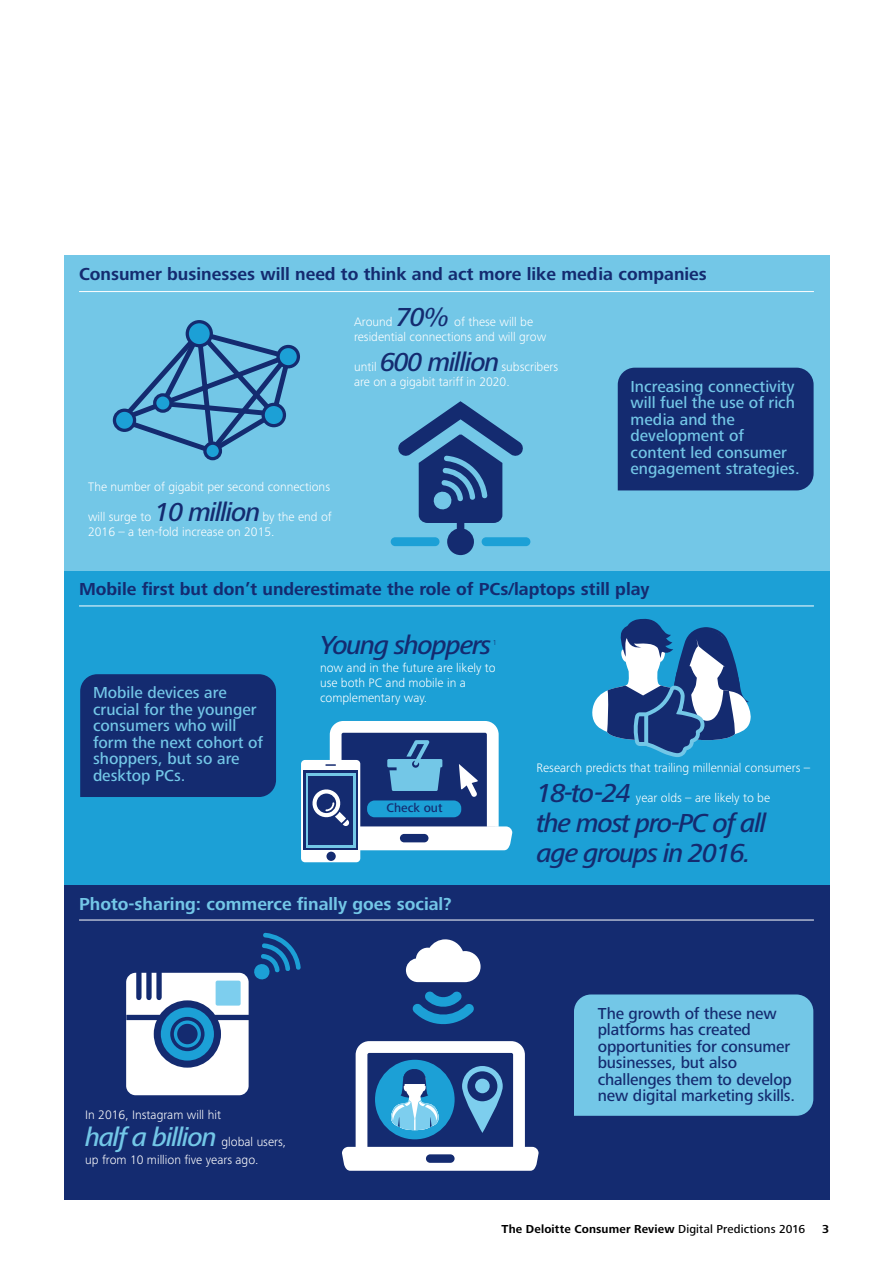
<style>
.page{position:relative;width:893px;height:1263px;background:#fff}
.page>*{position:absolute;margin:0;border:0;box-sizing:border-box;transform-origin:0 0}
.t1{font:italic 500 27px/30px "Frutiger Next Pro";letter-spacing:-.05em;color:#142b70}
.t2{font:italic 500 27px "Frutiger Next Pro";letter-spacing:-.05em;color:#73c7e7}
.t3{font:700 18px "Frutiger Next Pro";color:#142b70}
.t4{font:700 18px "Frutiger Next Pro";color:#73c7e7}
.t5{font:500 16.5px/16.5px "Frutiger Next Pro";color:#73c7e7}
.t6{font:500 16.5px/16.5px "Frutiger Next Pro";letter-spacing:-.01em;color:#142b70}
.t7{font:300 12.75px/15px "Frutiger Next Pro";color:#fff}
.t8{font:500 12.75px "Frutiger Next Pro";color:#142b70}
.t9{font:700 12px "Frutiger Next Pro";letter-spacing:.01em;color:#000}
.t10{font:300 7.5px "Frutiger Next Pro";color:#142b70}
.s1{font-weight:500;font-style:italic;font-size:27px;color:#142b70}
.s2{font-weight:300;font-style:normal;font-size:12.75px;color:#fff}
.s3{font-weight:500}
</style>
<div class="page">
<div style="left:64px;top:570px;width:765px;height:315px;background:#1ca0d6"></div>
<div style="left:64px;top:885px;width:765px;height:314px;background:#142b70"></div>
<div style="left:64px;top:255px;width:765px;height:316px;background:#73c7e7"></div>
<hr style="left:79px;top:291px;width:735px;height:1px;background:#fff">
<hr style="left:79px;top:605px;width:735px;height:1px;background:#fff">
<hr style="left:79px;top:920px;width:735px;height:1px;background:#fff">
<svg style="left:254px;top:933px;width:47px;height:47px"></svg>
<svg style="left:115px;top:329px;width:183px;height:128px"></svg>
<div style="left:114px;top:410px;width:21px;height:20px;background:#1ca0d6;border-radius:50%"></div>
<div style="left:113px;top:409px;width:23px;height:23px;border:3px solid #142b70;border-radius:50%"></div>
<div style="left:187px;top:322px;width:24px;height:24px;background:#1ca0d6;border-radius:50%"></div>
<div style="left:186px;top:320px;width:27px;height:27px;border:3px solid #142b70;border-radius:50%"></div>
<div style="left:278px;top:346px;width:20px;height:21px;background:#1ca0d6;border-radius:50%"></div>
<div style="left:276px;top:345px;width:24px;height:23px;border:3px solid #142b70;border-radius:50%"></div>
<div style="left:263px;top:404px;width:21px;height:22px;background:#1ca0d6;border-radius:50%"></div>
<div style="left:262px;top:403px;width:24px;height:24px;border:3px solid #142b70;border-radius:50%"></div>
<svg style="left:205px;top:443px;width:15px;height:16px"></svg>
<div style="left:203px;top:441px;width:19px;height:19px;border:3px solid #142b70;border-radius:50%"></div>
<svg style="left:155px;top:395px;width:16px;height:16px"></svg>
<div style="left:153px;top:393px;width:20px;height:20px;border:3px solid #142b70;border-radius:50%"></div>
<div style="left:482px;top:537px;width:48px;height:9px;background:#1ca0d6;border-radius:4px"></div>
<div style="left:391px;top:537px;width:48px;height:9px;background:#1ca0d6;border-radius:4px"></div>
<svg style="left:397px;top:401px;width:127px;height:154px"></svg>
<div style="left:301px;top:760px;width:59px;height:102px;background:#fff;border-radius:4px"></div>
<div style="left:326px;top:852px;width:10px;height:9px;background:#142b70;border-radius:50%"></div>
<div style="left:303px;top:770px;width:55px;height:80px;background:#142b70"></div>
<div style="left:306px;top:773px;width:49px;height:74px;background:#73c7e7"></div>
<div style="left:308px;top:776px;width:45px;height:69px;background:#142b70"></div>
<svg style="left:311px;top:721px;width:201px;height:129px"></svg>
<div style="left:126px;top:973px;width:123px;height:122px;background:#fff;border-radius:9px"></div>
<div style="left:216px;top:980px;width:25px;height:25px;background:#7dceee;border-radius:2px"></div>
<div style="left:126px;top:1015px;width:124px;height:5px;background:#142b70"></div>
<svg style="left:157px;top:1004px;width:60px;height:60px;background:#1a87c0"></svg>
<div style="left:154px;top:1000px;width:67px;height:68px;border:7px solid #142b70;border-radius:50%"></div>
<div style="left:177px;top:1024px;width:21px;height:20px;background:#142b70;border-radius:50%"></div>
<div style="left:170px;top:1017px;width:35px;height:34px;border:4px solid #142b70;border-radius:50%"></div>
<div style="left:136px;top:973px;width:6px;height:24px;background:#142b70"></div>
<div style="left:146px;top:973px;width:6px;height:24px;background:#142b70"></div>
<div style="left:156px;top:973px;width:6px;height:24px;background:#142b70"></div>
<svg style="left:342px;top:1041px;width:197px;height:130px"></svg>
<div style="left:618px;top:368px;width:196px;height:122px;background:#142b70"></div>
<div style="left:80px;top:674px;width:196px;height:123px;background:#142b70"></div>
<div style="left:574px;top:994px;width:239px;height:122px;background:#73c7e7"></div>
<svg style="left:412px;top:991px;width:62px;height:34px"></svg>
<svg style="left:406px;top:939px;width:75px;height:43px"></svg>
<svg style="left:592px;top:618px;width:159px;height:139px"></svg>
<h2 class="t3" style="left:79px;top:264px;width:629px">Consumer businesses will need to think and act more like media companies</h2>
<p class="t7" style="left:354px;top:314px;width:194px">Around <span class="s1">70%</span> of these will be residential connections and will grow</p>
<p class="t7" style="left:354px;top:359px;width:206px">until <span class="s1">600 million</span> subscribers are on a gigabit tariff in 2020.</p>
<p class="t7" style="left:88px;top:479px;width:244px">The number of gigabit per second connections</p>
<p class="t7" style="left:88px;top:509px;width:245px">will surge to <span class="s1">10 million</span> by the end of<br>2016 – a ten-fold increase on 2015.</p>
<p class="t5" style="left:630px;top:378px;width:171px">Increasing connectivity will fuel the use of rich media and the development of content led consumer engagement strategies.</p>
<h2 class="t3" style="left:79px;top:578px;width:572px">Mobile first but don’t underestimate the role of PCs/laptops still play</h2>
<p class="t5" style="left:93px;top:685px;width:172px">Mobile devices are crucial for the younger consumers who will form the next cohort of shoppers, but so are desktop PCs.</p>
<h1 class="t1" style="left:320px;top:630px;width:173px">Young shoppers</h1>
<p class="t10" style="left:493px;top:638px;width:5px">1</p>
<p class="t7" style="left:320px;top:660px;width:177px">now and in the future are likely to use both PC and mobile in a complementary way.</p>
<p class="t8" style="left:386px;top:801px;width:58px">Check out</p>
<h2 class="t4" style="left:79px;top:894px;width:374px">Photo-sharing: commerce finally goes social?</h2>
<p class="t7" style="left:85px;top:1107px;width:137px">In 2016, Instagram will hit</p>
<h1 class="t2" style="left:85px;top:1122px;width:203px">half a billion <span class="s2">global users,</span></h1>
<p class="t7" style="left:85px;top:1152px;width:175px">up from 10 million five years ago.</p>
<p class="t7" style="left:536px;top:760px;width:275px">Research predicts that trailing millennial consumers –</p>
<p class="t7" style="left:536px;top:790px;width:235px"><span class="s1">18-to-24</span> year olds – are likely to be</p>
<h1 class="t1" style="left:536px;top:808px;width:232px">the most pro-PC of all age groups in 2016.</h1>
<p class="t6" style="left:598px;top:1005px;width:199px">The growth of these new platforms has created opportunities for consumer businesses, but also challenges them to develop new digital marketing skills.</p>
<p class="t9" style="left:501px;top:1222px;width:305px">The Deloitte Consumer Review <span class="s3">Digital Predictions 2016</span></p>
<p class="t9" style="left:822px;top:1222px;width:9px">3</p>
</div>
